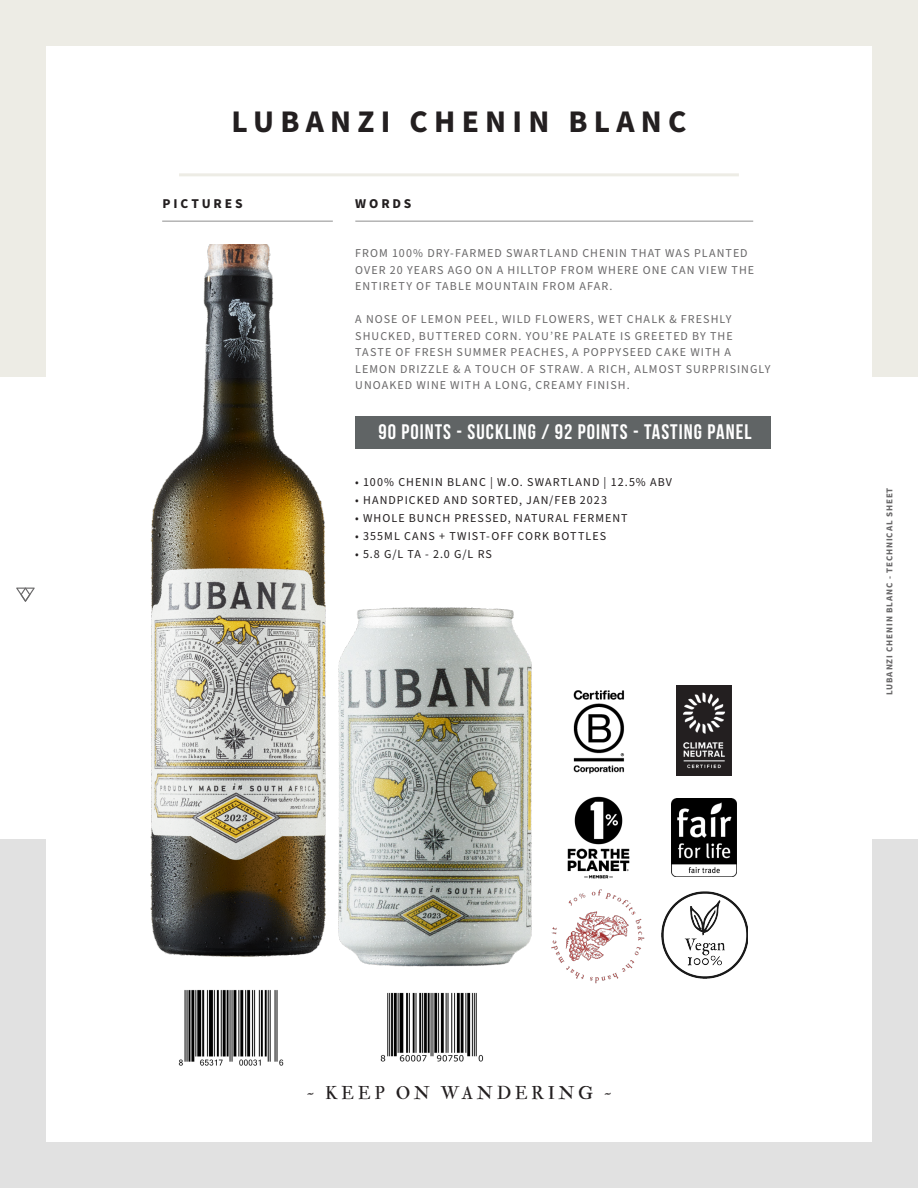
<style>
.page{position:relative;width:918px;height:1188px;background:#fff}
.page>*{position:absolute;margin:0;border:0;box-sizing:border-box;transform-origin:0 0}
.Desc_21_21{font:700 31.5px "Source Sans Pro";letter-spacing:.2em;color:#231f20}
.Desc_21_21-2{font:21px "Bebas Neue";letter-spacing:.05em;color:#fff}
.Desc_21_21-3{font:18px "IM FELL Double Pica PRO Roman";letter-spacing:.2em;color:#231f20}
.Copy_Text_9pt{font:700 13.5px "Source Sans Pro";letter-spacing:.215em;color:#231f20}
._6_pt_Small_Text{font:12px/16.5px "Source Sans Pro";letter-spacing:.085em;color:#696869}
.Desc_21_21-4{font:12px "Source Sans Pro";letter-spacing:.085em;color:#231f20}
._6_pt_Small_Text-2{font:700 9px "Source Sans Pro";letter-spacing:.1em;color:#696869}
</style>
<div class="page">
<svg style="left:16px;top:588px;width:19px;height:14px"></svg>
<div style="left:0;top:0;width:918px;height:377px;background:#edece5"></div>
<div style="left:0;top:839px;width:918px;height:349px;background:#e1e1e1"></div>
<div style="left:46px;top:46px;width:826px;height:1096px;background:#fff"></div>
<hr style="left:179px;top:173px;width:560px;height:3px;background:#edece5">
<hr style="left:162px;top:220px;width:171px;height:2px;background:#b4b4b4">
<hr style="left:355px;top:220px;width:398px;height:2px;background:#b4b4b4">
<img style="left:338px;top:607px;width:194px;height:360px">
<img style="left:150px;top:244px;width:176px;height:713px">
<img style="left:672px;top:798px;width:65px;height:78px">
<img style="left:573px;top:690px;width:52px;height:84px">
<img style="left:676px;top:685px;width:55px;height:91px">
<img style="left:567px;top:796px;width:63px;height:82px">
<img style="left:662px;top:891px;width:86px;height:87px">
<img style="left:551px;top:889px;width:94px;height:94px">
<img style="left:178px;top:989px;width:106px;height:77px">
<img style="left:380px;top:992px;width:104px;height:70px">
<div style="left:355px;top:417px;width:416px;height:32px;background:#606465"></div>
<p class="Desc_21_21" style="left:231px;top:101px;width:457px">LUBANZI CHENIN BLANC</p>
<p class="Copy_Text_9pt" style="left:163px;top:194px;width:82px">PICTURES</p>
<p class="Copy_Text_9pt" style="left:355px;top:194px;width:58px">WORDS</p>
<p class="_6_pt_Small_Text" style="left:355px;top:246px;width:400px">FROM 100% DRY-FARMED SWARTLAND CHENIN THAT WAS PLANTED<br>OVER 20 YEARS AGO ON A HILLTOP FROM WHERE ONE CAN VIEW THE<br>ENTIRETY OF TABLE MOUNTAIN FROM AFAR.</p>
<p class="_6_pt_Small_Text" style="left:355px;top:312px;width:417px">A NOSE OF LEMON PEEL, WILD FLOWERS, WET CHALK &amp; FRESHLY SHUCKED, BUTTERED CORN. YOU’RE PALATE IS GREETED BY THE TASTE OF FRESH SUMMER PEACHES, A POPPYSEED CAKE WITH A LEMON DRIZZLE &amp; A TOUCH OF STRAW. A RICH, ALMOST SURPRISINGLY UNOAKED WINE WITH A LONG, CREAMY FINISH.</p>
<p class="Desc_21_21-2" style="left:378px;top:420px;width:375px">90 POINTS - SUCKLING / 92 POINTS - TASTING PANEL</p>
<p class="Desc_21_21-4" style="left:355px;top:474px;width:318px">• 100% CHENIN BLANC | W.O. SWARTLAND | 12.5% ABV</p>
<p class="Desc_21_21-4" style="left:355px;top:492px;width:253px">• HANDPICKED AND SORTED, JAN/FEB 2023</p>
<p class="Desc_21_21-4" style="left:355px;top:510px;width:274px">• WHOLE BUNCH PRESSED, NATURAL FERMENT</p>
<p class="Desc_21_21-4" style="left:355px;top:528px;width:253px">• 355ML CANS + TWIST-OFF CORK BOTTLES</p>
<p class="Desc_21_21-4" style="left:355px;top:546px;width:138px">• 5.8 G/L TA - 2.0 G/L RS</p>
<p class="_6_pt_Small_Text-2" style="left:884px;top:695px;width:209px;rotate:-90deg">LUBANZI CHENIN BLANC - TECHNICAL SHEET</p>
<p class="Desc_21_21-3" style="left:307px;top:1082px;width:307px">~ KEEP ON WANDERING ~</p>
</div>
